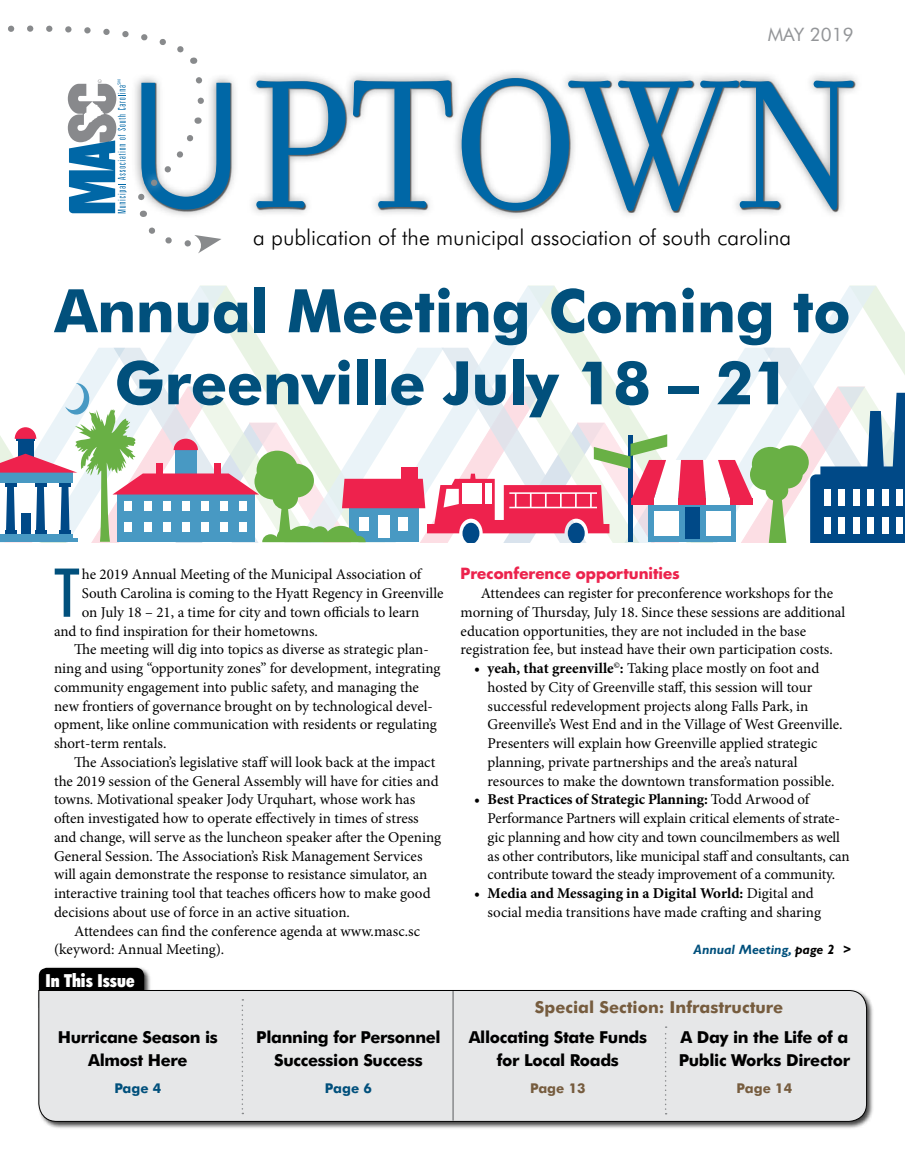
<style>
.page{position:relative;width:905px;height:1175px;background:#fff}
.page>*{position:absolute;margin:0;border:0;box-sizing:border-box;transform-origin:0 0}
.t1{font:500 condensed 67.65px "Futura BT";color:#01507c}
.t2{font:700 60px/72px "Futura BT";letter-spacing:-.01em;color:#01507c;text-align:center}
.t3{font:300 21.75px "Futura BT";color:#000}
.t4{font:18.6px "Futura BT";color:#939598}
.t5{font:900 condensed 18px "Futura BT";color:#fff}
.t6{font:700 16.5px/23.4px "Futura BT";letter-spacing:-.02em;color:#000;text-align:center}
.t7{font:700 16.5px "Futura BT";color:#765c3e}
.t8{font:15px/18.8px "Minion Pro";letter-spacing:-.005em;color:#000}
.t9{font:700 15px "Futura Std";color:#ec234d}
.t10{font:italic 700 13.5px "Gill Sans Std";color:#01507c}
.t11{font:700 13.5px "Futura BT";color:#765c3e}
.t12{font:700 13.5px "Futura BT";color:#01507c}
.s1{font-weight:700}
.s2{color:#000}
</style>
<div class="page">
<div style="left:131px;top:69px;width:731px;height:151px;background:#888a8c;opacity:.89"></div>
<svg style="left:229px;top:78px;width:624px;height:133px"></svg>
<div style="left:0;top:16px;width:229px;height:245px;background:#fff;opacity:.75"></div>
<svg style="left:0;top:23px;width:196px;height:41px"></svg>
<svg style="left:192px;top:73px;width:13px;height:51px"></svg>
<svg style="left:133px;top:130px;width:88px;height:123px"></svg>
<div style="left:37px;top:966px;width:837px;height:163px;background:#000;opacity:.75"></div>
<div style="left:39px;top:967px;width:105px;height:47px;background:#000;border-radius:8px"></div>
<div style="left:38px;top:989px;width:829px;height:133px;background:#e6e7e8"></div>
<hr style="left:452px;top:991px;width:2px;height:129px;background:#888a8c">
<svg style="left:242px;top:999px;width:1px;height:115px"></svg>
<svg style="left:664px;top:1026px;width:2px;height:88px"></svg>
<svg style="left:0;top:285px;width:904px;height:257px"></svg>
<p class="t4" style="left:767px;top:23px;width:87px">MAY 2019</p>
<h3 class="t3" style="left:253px;top:224px;width:539px">a publication of the municipal association of south carolina</h3>
<h2 class="t2" style="left:54px;top:274px;width:797px">Annual Meeting Coming to<br>Greenville July 18 – 21</h2>
<h1 class="t1" style="left:54px;top:551px;width:27px">T</h1>
<p class="t8" style="left:82px;top:565px;width:341px">he 2019 Annual Meeting of the Municipal Association of</p>
<p class="t8" style="left:82px;top:584px;width:363px">South Carolina is coming to the Hyatt Regency in Greenville</p>
<p class="t8" style="left:82px;top:602px;width:339px">on July 18 – 21, a time for city and town officials to learn</p>
<p class="t8" style="left:54px;top:621px;width:265px">and to find inspiration for their hometowns.</p>
<p class="t8" style="left:74px;top:640px;width:356px">The meeting will dig into topics as diverse as strategic plan-</p>
<p class="t8" style="left:54px;top:659px;width:388px">ning and using “opportunity zones” for development, integrating</p>
<p class="t8" style="left:54px;top:677px;width:366px">community engagement into public safety, and managing the</p>
<p class="t8" style="left:54px;top:696px;width:380px">new frontiers of governance brought on by technological devel-</p>
<p class="t8" style="left:54px;top:715px;width:384px">opment, like online communication with residents or regulating</p>
<p class="t8" style="left:54px;top:734px;width:114px">short-term rentals.</p>
<p class="t8" style="left:74px;top:752px;width:362px">The Association’s legislative staff will look back at the impact</p>
<p class="t8" style="left:54px;top:771px;width:386px">the 2019 session of the General Assembly will have for cities and</p>
<p class="t8" style="left:54px;top:790px;width:362px">towns. Motivational speaker Jody Urquhart, whose work has</p>
<p class="t8" style="left:54px;top:809px;width:366px">often investigated how to operate effectively in times of stress</p>
<p class="t8" style="left:54px;top:827px;width:389px">and change, will serve as the luncheon speaker after the Opening</p>
<p class="t8" style="left:54px;top:846px;width:370px">General Session. The Association’s Risk Management Services</p>
<p class="t8" style="left:54px;top:865px;width:375px">will again demonstrate the response to resistance simulator, an</p>
<p class="t8" style="left:54px;top:884px;width:378px">interactive training tool that teaches officers how to make good</p>
<p class="t8" style="left:54px;top:902px;width:297px">decisions about use of force in an active situation.</p>
<p class="t8" style="left:74px;top:921px;width:347px">Attendees can find the conference agenda at www.masc.sc</p>
<p class="t8" style="left:54px;top:940px;width:172px">(keyword: Annual Meeting).</p>
<p class="t5" style="left:45px;top:969px;width:91px">In This Issue</p>
<p class="t6" style="left:58px;top:1025px;width:162px">Hurricane Season is<br>Almost Here</p>
<p class="t12" style="left:114px;top:1079px;width:49px">Page 4</p>
<p class="t6" style="left:256px;top:1025px;width:186px">Planning for Personnel<br>Succession Success</p>
<p class="t12" style="left:325px;top:1079px;width:49px">Page 6</p>
<p class="t9" style="left:460px;top:563px;width:221px">Preconference opportunities</p>
<p class="t8" style="left:460px;top:584px;width:386px;text-indent:20px">Attendees can register for preconference workshops for the morning of Thursday, July 18. Since these sessions are additional education opportunities, they are not included in the base registration fee, but instead have their own participation costs.</p>
<p class="t8" style="left:487px;top:659px;width:356px;text-indent:-14px"><span class="s1">• yeah, that greenville</span><sup>©</sup><span class="s1">:</span> Taking place mostly on foot and hosted by City of Greenville staff, this session will tour successful redevelopment projects along Falls Park, in Greenville’s West End and in the Village of West Greenville.<br>Presenters will explain how Greenville applied strategic planning, private partnerships and the area’s natural resources to make the downtown transformation possible.</p>
<p class="t8" style="left:487px;top:790px;width:363px;text-indent:-14px"><span class="s1">• Best Practices of Strategic Planning:</span> Todd Arwood of Performance Partners will explain critical elements of strate&shy;gic planning and how city and town councilmembers as well as other contributors, like municipal staff and consultants, can contribute toward the steady improvement of a community.</p>
<p class="t8" style="left:487px;top:884px;width:335px;text-indent:-14px"><span class="s1">• Media and Messaging in a Digital World:</span> Digital and social media transitions have made crafting and sharing</p>
<p class="t10" style="left:693px;top:942px;width:159px">Annual Meeting, <span class="s2">page 2 &gt;</span></p>
<p class="t7" style="left:535px;top:997px;width:250px">Special Section: Infrastructure</p>
<p class="t6" style="left:468px;top:1025px;width:180px">Allocating State Funds for Local Roads</p>
<p class="t11" style="left:530px;top:1079px;width:57px">Page 13</p>
<p class="t6" style="left:678px;top:1025px;width:173px;text-align:left">A Day in the Life of a<br>Public Works Director</p>
<p class="t11" style="left:736px;top:1079px;width:57px">Page 14</p>
</div>
